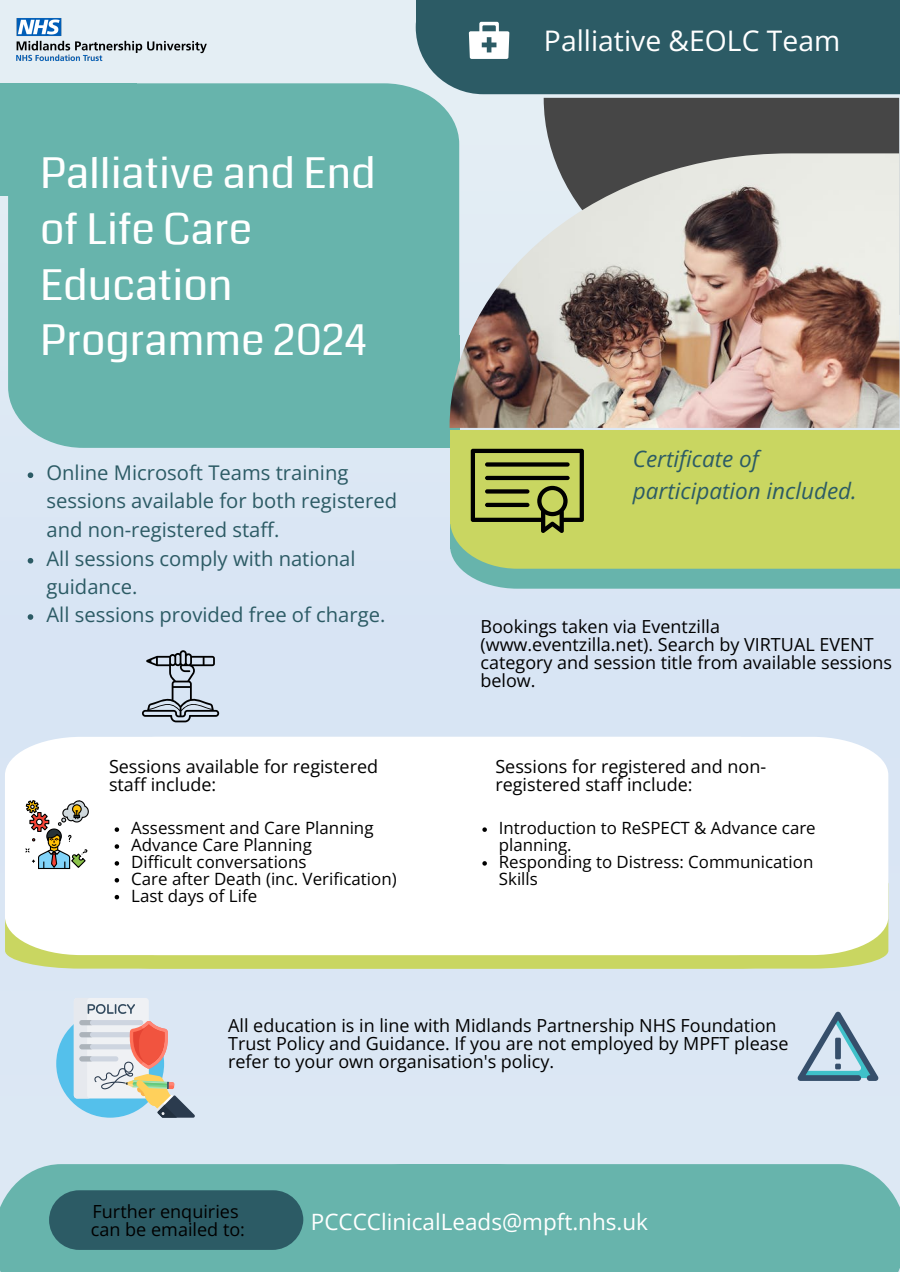
<style>
.page{position:relative;width:900px;height:1272px;background:#fff}
.page>*{position:absolute;margin:0;border:0;box-sizing:border-box;transform-origin:0 0}
.t1{font:42.75px/55.5px "Coda";color:#fff}
.t2{font:28.35px "Open Sans";color:#fff}
.t3{font:italic 22.5px/31.5px "Open Sans";color:#2c5b65}
.t4{font:22.5px "Open Sans";color:#fff}
.t5{font:20.25px/28.2px "Open Sans";color:#2c5b65}
.t6{font:18px/18px "Open Sans";color:#000}
.t7{font:16.95px "Open Sans";color:#000}
.t8{font:16.8px/16.8px "Open Sans";color:#000}
</style>
<div class="page">
<div style="left:0;top:0;width:900px;height:1164px;background:#dbe7f4"></div>
<svg style="left:82px;top:955px;width:806px;height:14px;background:#cad668"></svg>
<svg style="left:5px;top:737px;width:77px;height:218px"></svg>
<svg style="left:82px;top:737px;width:806px;height:218px"></svg>
<div style="left:8px;top:83px;width:451px;height:365px;background:#67b4ac"></div>
<div style="left:0;top:83px;width:137px;height:113px;background:#67b4ac"></div>
<div style="left:320px;top:335px;width:139px;height:113px;background:#67b4ac"></div>
<div style="left:450px;top:431px;width:450px;height:93px;background:#c9d661"></div>
<svg style="left:28px;top:472px;width:5px;height:6px"></svg>
<svg style="left:28px;top:558px;width:5px;height:6px"></svg>
<svg style="left:28px;top:614px;width:5px;height:6px"></svg>
<div style="left:0;top:1164px;width:336px;height:108px;background:#67b4ac"></div>
<div style="left:336px;top:1164px;width:564px;height:108px;background:#67b4ac"></div>
<div style="left:416px;top:0;width:484px;height:94px;background:#2c5b65"></div>
<svg style="left:49px;top:1190px;width:254px;height:60px;background:#2f6069"></svg>
<div style="left:544px;top:98px;width:355px;height:55px;background:#464646"></div>
<img style="left:450px;top:153px;width:450px;height:275px">
<svg style="left:24px;top:799px;width:66px;height:71px"></svg>
<svg style="left:450px;top:449px;width:450px;height:140px"></svg>
<svg style="left:142px;top:650px;width:77px;height:72px;background:#adb7c3"></svg>
<svg style="left:115px;top:827px;width:4px;height:5px"></svg>
<svg style="left:115px;top:844px;width:4px;height:5px"></svg>
<svg style="left:115px;top:861px;width:4px;height:5px"></svg>
<svg style="left:115px;top:878px;width:4px;height:4px"></svg>
<svg style="left:115px;top:895px;width:4px;height:4px"></svg>
<svg style="left:482px;top:827px;width:5px;height:5px"></svg>
<svg style="left:482px;top:861px;width:5px;height:5px"></svg>
<div style="left:56px;top:1010px;width:108px;height:108px;background:#54c0eb;border-radius:50%"></div>
<svg style="left:74px;top:998px;width:121px;height:120px;background:#cdcdcf"></svg>
<svg style="left:798px;top:1012px;width:81px;height:69px;background:#a6c0d0"></svg>
<div style="left:835px;top:1038px;width:6px;height:21px;background:#364f6b"></div>
<img style="left:0;top:0;width:225px;height:79px">
<p class="t1" style="left:40px;top:147px;width:337px">Palliative and End of Life Care<br>Education<br>Programme 2024</p>
<p class="t5" style="left:46px;top:458px;width:352px">Online Microsoft Teams training sessions available for both registered and non-registered staff.</p>
<p class="t5" style="left:46px;top:544px;width:311px">All sessions comply with national guidance.</p>
<p class="t5" style="left:46px;top:600px;width:340px">All sessions provided free of charge.</p>
<p class="t6" style="left:109px;top:757px;width:271px">Sessions available for registered staff include:</p>
<p class="t7" style="left:131px;top:816px;width:244px">Assessment and Care Planning</p>
<p class="t7" style="left:131px;top:833px;width:182px">Advance Care Planning</p>
<p class="t7" style="left:131px;top:850px;width:177px">Difficult conversations</p>
<p class="t7" style="left:131px;top:867px;width:267px">Care after Death (inc. Verification)</p>
<p class="t7" style="left:131px;top:883px;width:128px">Last days of Life</p>
<p class="t2" style="left:544px;top:21px;width:298px">Palliative &amp;EOLC Team</p>
<p class="t3" style="left:633px;top:443px;width:225px">Certificate of participation included.</p>
<p class="t6" style="left:480px;top:617px;width:413px">Bookings taken via Eventzilla (www.eventzilla.net). Search by VIRTUAL EVENT category and session title from available sessions below.</p>
<p class="t6" style="left:495px;top:757px;width:272px">Sessions for registered and non&shy;registered staff include:</p>
<p class="t8" style="left:499px;top:819px;width:318px">Introduction to ReSPECT &amp; Advance care planning.</p>
<p class="t8" style="left:499px;top:853px;width:316px">Responding to Distress: Communication<br>Skills</p>
<p class="t6" style="left:228px;top:1016px;width:562px">All education is in line with Midlands Partnership NHS Foundation<br>Trust Policy and Guidance. If you are not employed by MPFT please refer to your own organisation's policy.</p>
<p class="t6" style="left:91px;top:1202px;width:156px">Further enquiries can be emailed to:</p>
<p class="t4" style="left:311px;top:1206px;width:339px">PCCCClinicalLeads@mpft.nhs.uk</p>
</div>
